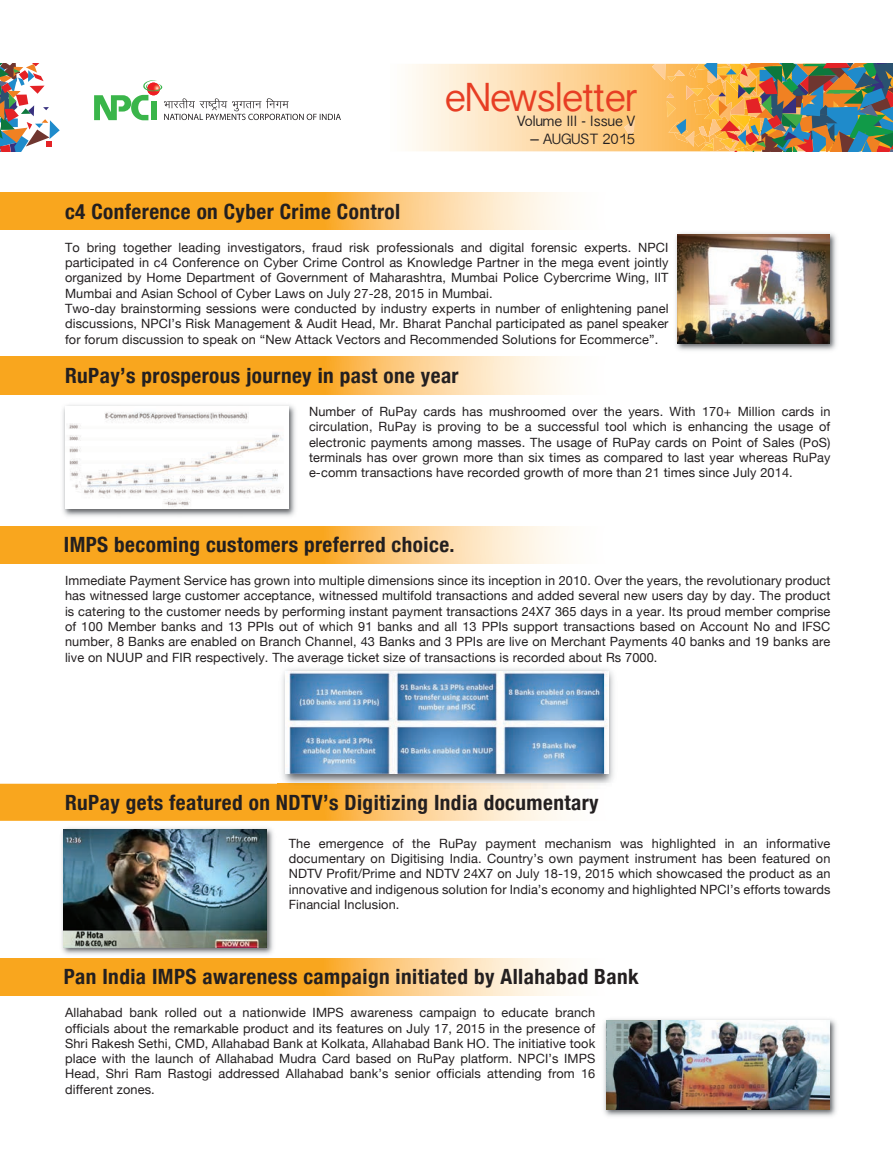
<style>
.page{position:relative;width:893px;height:1149px;background:#fff}
.page>*{position:absolute;margin:0;border:0;box-sizing:border-box;transform-origin:0 0}
.t1{font:40.95px "Oriya Sangam MN";letter-spacing:-.04em;color:#e73e24}
.t2{font:700 condensed 21px "Helvetica Neue";letter-spacing:.02em;color:#231f20}
.t3{font:15px "Oriya Sangam MN";letter-spacing:-.02em;color:#231f20}
.t4{font:12.75px/15.3px "Helvetica Neue";letter-spacing:.01em;color:#231f20;text-align:justify}
</style>
<div class="page">
<svg style="left:94px;top:64px;width:558px;height:87px"></svg>
<svg style="left:624px;top:120px;width:10px;height:15px"></svg>
<img style="left:652px;top:64px;width:241px;height:88px">
<svg style="left:0;top:64px;width:60px;height:87px"></svg>
<svg style="left:94px;top:80px;width:247px;height:40px"></svg>
<svg style="left:0;top:526px;width:564px;height:37px;background:#fabb55"></svg>
<img style="left:61px;top:828px;width:212px;height:127px">
<img style="left:64px;top:829px;width:202px;height:117px">
<img style="left:603px;top:1019px;width:234px;height:98px">
<img style="left:606px;top:1020px;width:223px;height:89px">
<img style="left:675px;top:233px;width:162px;height:118px">
<img style="left:677px;top:234px;width:152px;height:109px">
<svg style="left:0;top:193px;width:566px;height:37px;background:#fabb55"></svg>
<svg style="left:0;top:357px;width:566px;height:37px;background:#fabb55"></svg>
<img style="left:62px;top:405px;width:234px;height:112px">
<img style="left:65px;top:406px;width:222px;height:102px">
<svg style="left:0;top:783px;width:583px;height:37px;background:#fabc58"></svg>
<img style="left:278px;top:664px;width:336px;height:124px">
<img style="left:285px;top:671px;width:323px;height:102px">
<svg style="left:0;top:958px;width:564px;height:37px;background:#fabb55"></svg>
<h1 class="t1" style="left:444px;top:73px;width:195px">eNewsletter</h1>
<p class="t3" style="left:517px;top:112px;width:119px">Volume III - Issue V</p>
<p class="t3" style="left:529px;top:130px;width:107px">– AUGUST 2015</p>
<h2 class="t2" style="left:65px;top:198px;width:337px">c4 Conference on Cyber Crime Control</h2>
<p class="t4" style="left:65px;top:239px;width:605px;text-align:left">To bring together leading investigators, fraud risk professionals and digital forensic experts. NPCI participated in c4 Conference on Cyber Crime Control as Knowledge Partner in the mega event jointly organized by Home Department of Government of Maharashtra, Mumbai Police Cybercrime Wing, IIT Mumbai and Asian School of Cyber Laws on July 27-28, 2015 in Mumbai.<br>Two-day brainstorming sessions were conducted by industry experts in number of enlightening panel discussions, NPCI’s Risk Management &amp; Audit Head, Mr. Bharat Panchal participated as panel speaker for forum discussion to speak on “New Attack Vectors and Recommended Solutions for Ecommerce”.</p>
<h2 class="t2" style="left:65px;top:362px;width:395px">RuPay’s prosperous journey in past one year</h2>
<p class="t4" style="left:309px;top:403px;width:523px">Number of RuPay cards has mushroomed over the years. With 170+ Million cards in circulation, RuPay is proving to be a successful tool which is enhancing the usage of electronic payments among masses. The usage of RuPay cards on Point of Sales (PoS) terminals has over grown more than six times as compared to last year whereas RuPay e-comm transactions have recorded growth of more than 21 times since July 2014.</p>
<h2 class="t2" style="left:64px;top:531px;width:392px">IMPS becoming customers preferred choice.</h2>
<p class="t4" style="left:65px;top:572px;width:767px">Immediate Payment Service has grown into multiple dimensions since its inception in 2010. Over the years, the revolutionary product has witnessed large customer acceptance, witnessed multifold transactions and added several new users day by day. The product is catering to the customer needs by performing instant payment transactions 24X7 365 days in a year. Its proud member comprise of 100 Member banks and 13 PPIs out of which 91 banks and all 13 PPIs support transactions based on Account No and IFSC number, 8 Banks are enabled on Branch Channel, 43 Banks and 3 PPIs are live on Merchant Payments 40 banks and 19 banks are live on NUUP and FIR respectively. The average ticket size of transactions is recorded about Rs 7000.</p>
<h2 class="t2" style="left:65px;top:789px;width:535px">RuPay gets featured on NDTV’s Digitizing India documentary</h2>
<p class="t4" style="left:289px;top:835px;width:543px">The emergence of the RuPay payment mechanism was highlighted in an informative documentary on Digitising India. Country’s own payment instrument has been featured on NDTV Profit/Prime and NDTV 24X7 on July 18-19, 2015 which showcased the product as an innovative and indigenous solution for India’s economy and highlighted NPCI’s efforts towards Financial Inclusion.</p>
<h2 class="t2" style="left:64px;top:963px;width:576px">Pan India IMPS awareness campaign initiated by Allahabad Bank</h2>
<p class="t4" style="left:65px;top:1004px;width:532px">Allahabad bank rolled out a nationwide IMPS awareness campaign to educate branch officials about the remarkable product and its features on July 17, 2015 in the presence of Shri Rakesh Sethi, CMD, Allahabad Bank at Kolkata, Allahabad Bank HO. The initiative took place with the launch of Allahabad Mudra Card based on RuPay platform. NPCI’s IMPS Head, Shri Ram Rastogi addressed Allahabad bank’s senior officials attending from 16 different zones.</p>
</div>
